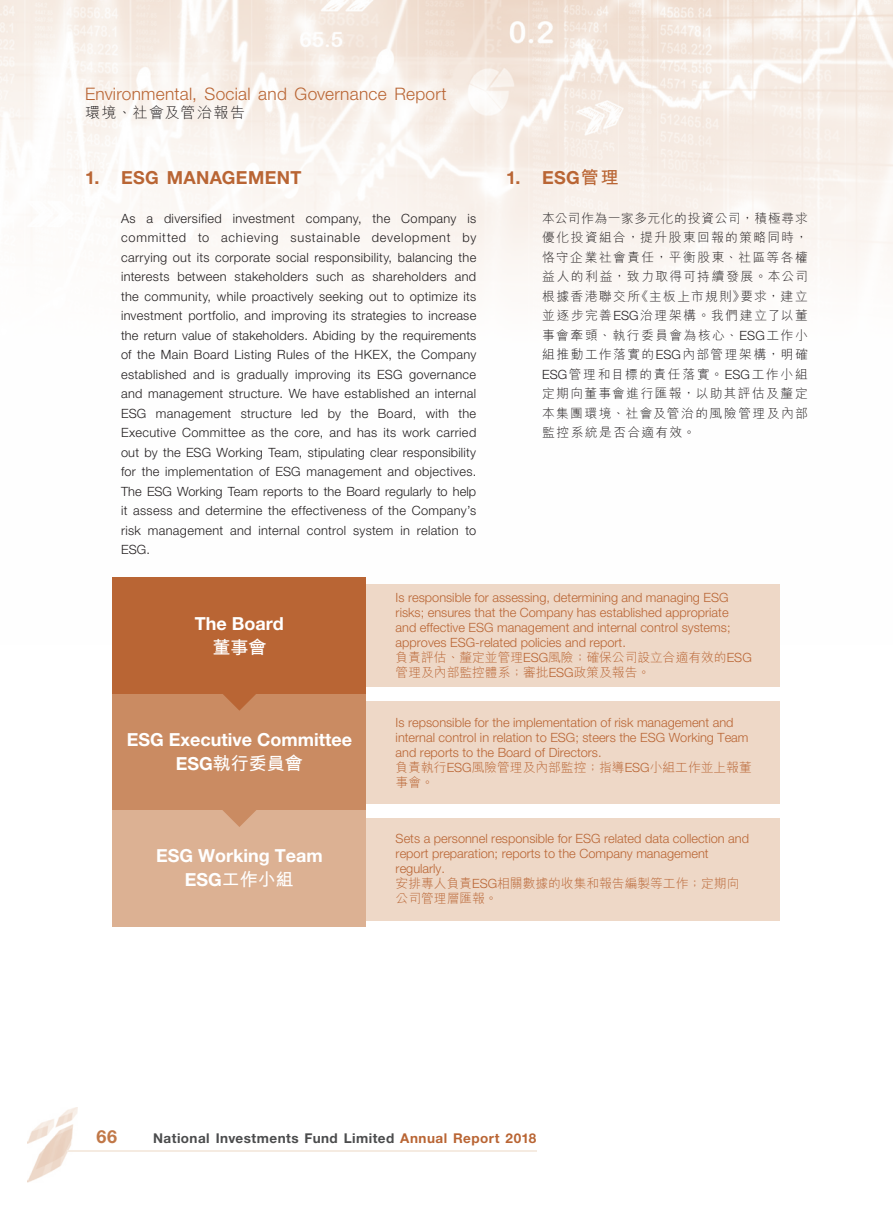
<style>
.page{position:relative;width:893px;height:1212px;background:#fff}
.page>*{position:absolute;margin:0;border:0;box-sizing:border-box;transform-origin:0 0}
.t1{font:700 18px "Helvetica Neue LT Std";color:#fff}
._03_H1{font:700 18px "Helvetica Neue LT Std";letter-spacing:.02em;color:#b96534}
.t2{font:18px "M Hei HK Bold E Ten B5 H";color:#fff}
.t3{font:700 18px "Helvetica Neue LT Std";color:#c17848}
.t4{font:300 17.25px "Helvetica Neue LT Std";letter-spacing:.015em;color:#b96534}
.t5{font:300 15px "M Hei HK";letter-spacing:.095em;color:#231f20}
.t6{font:700 13.5px "Helvetica Neue LT Std";letter-spacing:.035em;color:#4b4c4d}
._12___P2{font:300 12.75px/19.5px "Helvetica Neue LT Std";letter-spacing:.025em;color:#231f20;text-align:justify}
.t7{font:300 12.75px/15px "Helvetica Neue LT Std";color:#b96534}
._12___P2-2{font:300 12.75px/19.5px "M Hei HK";letter-spacing:.11em;color:#231f20;text-align:justify}
.s1{font-family:"M Hei HK"}
.s2{font-family:"Helvetica Neue LT Std"}
.s3{font-family:"Helvetica Neue LT Std";font-weight:700}
.s4{font-family:"M Hei HK Light E Ten B5 H";font-weight:400}
.s5{color:#b96534}
</style>
<div class="page">
<img style="left:0;top:0;width:893px;height:644px">
<img style="left:27px;top:1107px;width:51px;height:75px">
<hr style="left:68px;top:1150px;width:469px;height:1px;background:#f5ebe1">
<div style="left:113px;top:585px;width:667px;height:102px;background:#eed8c7"></div>
<div style="left:113px;top:701px;width:667px;height:102px;background:#eed8c7"></div>
<div style="left:113px;top:818px;width:667px;height:102px;background:#eed8c7"></div>
<div style="left:113px;top:578px;width:253px;height:116px;background:#b96534"></div>
<div style="left:113px;top:694px;width:253px;height:116px;background:#ca8b62"></div>
<div style="left:113px;top:810px;width:253px;height:116px;background:#dcb193"></div>
<svg style="left:223px;top:694px;width:33px;height:17px"></svg>
<svg style="left:223px;top:810px;width:33px;height:17px"></svg>
<h2 class="t4" style="left:85px;top:83px;width:363px">Environmental, Social and Governance Report</h2>
<p class="t5" style="left:85px;top:105px;width:161px">環境、社會及管治報告</p>
<p class="_03_H1" style="left:85px;top:166px;width:218px">1. ESG MANAGEMENT</p>
<p class="_12___P2" style="left:121px;top:208px;width:357px">As a diversified investment company, the Company is committed to achieving sustainable development by carrying out its corporate social responsibility, balancing the interests between stakeholders such as shareholders and the community, while proactively seeking out to optimize its investment portfolio, and improving its strategies to increase the return value of stakeholders. Abiding by the requirements of the Main Board Listing Rules of the HKEX, the Company established and is gradually improving its ESG governance and management structure. We have established an internal ESG management structure led by the Board, with the Executive Committee as the core, and has its work carried out by the ESG Working Team, stipulating clear responsibility for the implementation of ESG management and objectives.<br>The ESG Working Team reports to the Board regularly to help it assess and determine the effectiveness of the Company’s risk management and internal control system in relation to ESG.</p>
<p class="_03_H1" style="left:506px;top:166px;width:114px">1. ESG<span class="s1">管理</span></p>
<p class="_12___P2-2" style="left:542px;top:208px;width:267px">本公司作為一家多元化的投資公司，積極尋求優化投資組合，提升股東回報的策略同時，恪守企業社會責任，平衡股東、社區等各權益人的利益，致力取得可持續發展。本公司根據香港聯交所《主板上市規則》要求，建立並逐步完善<span class="s2">ESG</span>治理架構。我們建立了以董事會牽頭、執行委員會為核心、<span class="s2">ESG</span>工作小組推動工作落實的<span class="s2">ESG</span>內部管理架構，明確<span class="s2">ESG</span>管理和目標的責任落實。<span class="s2">ESG</span>工作小組定期向董事會進行匯報，以助其評估及釐定本集團環境、社會及管治的風險管理及內部監控系統是否合適有效。</p>
<p class="t1" style="left:195px;top:612px;width:91px">The Board</p>
<p class="t2" style="left:212px;top:634px;width:55px">董事會</p>
<p class="t1" style="left:127px;top:728px;width:227px">ESG Executive Committee</p>
<p class="t2" style="left:176px;top:750px;width:129px"><span class="s3">ESG</span>執行委員會</p>
<p class="t1" style="left:156px;top:844px;width:168px">ESG Working Team</p>
<p class="t2" style="left:185px;top:866px;width:111px"><span class="s3">ESG</span>工作小組</p>
<p class="t7" style="left:396px;top:590px;width:358px">Is responsible for assessing, determining and managing ESG risks; ensures that the Company has established appropriate and effective ESG management and internal control systems; approves ESG-related policies and report.<br><span class="s4">負責評估、釐定並管理</span>ESG<span class="s4">風險；確保公司設立合適有效的</span>ESG<span class="s4">管理及內部監控體系；審批</span>ESG<span class="s4">政策及報告。</span></p>
<p class="t7" style="left:396px;top:714px;width:358px">Is repsonsible for the implementation of risk management and internal control in relation to ESG; steers the ESG Working Team and reports to the Board of Directors.<br><span class="s4">負責執行</span>ESG<span class="s4">風險管理及內部監控；指導</span>ESG<span class="s4">小組工作並上報董事會。</span></p>
<p class="t7" style="left:396px;top:830px;width:355px">Sets a personnel responsible for ESG related data collection and report preparation; reports to the Company management regularly.<br><span class="s4">安排專人負責</span>ESG<span class="s4">相關數據的收集和報告編製等工作；定期向公司管理層匯報。</span></p>
<h1 class="t3" style="left:96px;top:1125px;width:22px">66</h1>
<p class="t6" style="left:153px;top:1129px;width:385px">National Investments Fund Limited <span class="s5">Annual Report 2018</span></p>
</div>
